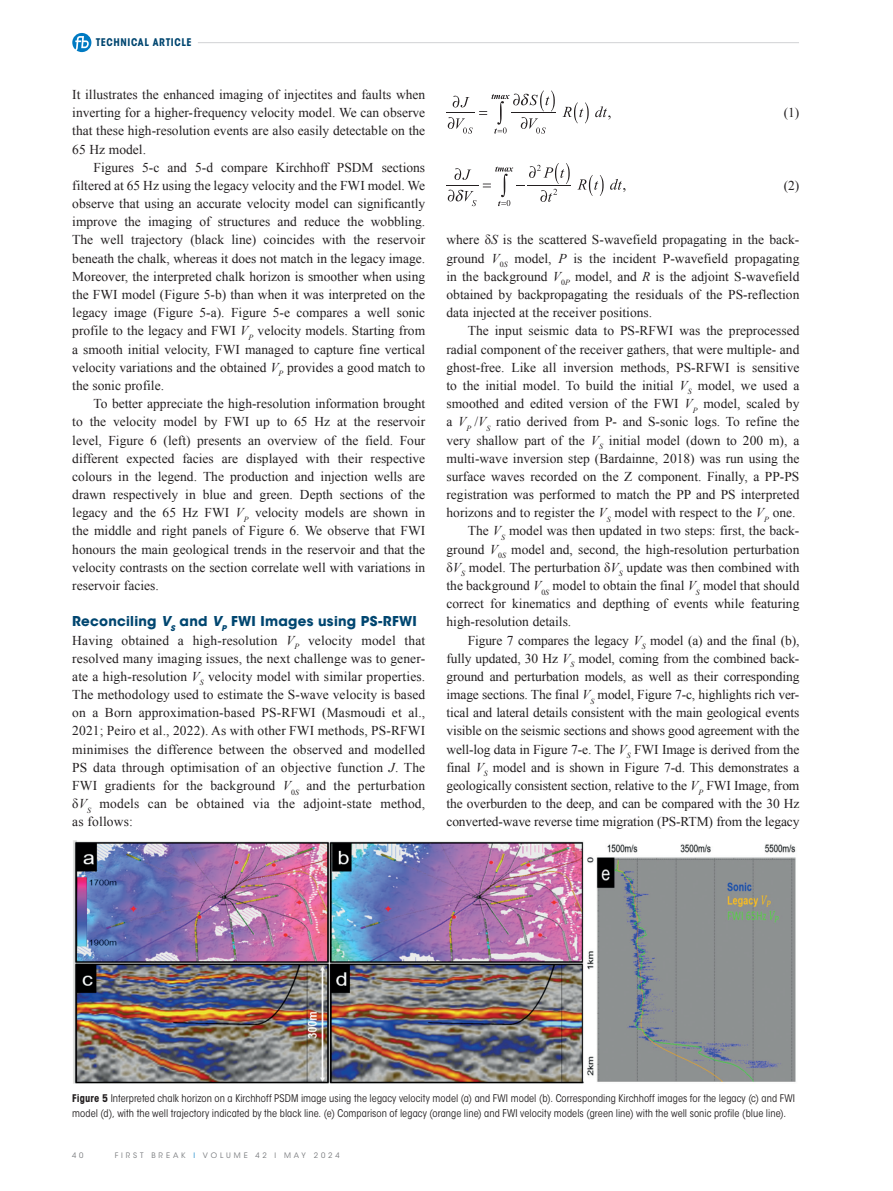
<style>
.page{position:relative;width:893px;height:1191px;background:#fff}
.page>*{position:absolute;margin:0;border:0;box-sizing:border-box;transform-origin:0 0}
._00-FB_BODY_indent{font:13.5px/18.1px "Times New Roman";color:#231f20;text-align:justify}
._00-FB_BODY{font:13.5px/18.1px "Times New Roman";letter-spacing:.005em;color:#231f20;text-align:justify}
._02-HEADER_2{font:700 13.5px "ITC Avant Garde Std";letter-spacing:.02em;color:#004670}
._06-CAPTION_black{font:condensed 10.5px/15px "ITC Avant Garde Std";letter-spacing:.005em;color:#231f20}
.t1{font:700 condensed 10.5px "ITC Avant Garde Std";letter-spacing:.055em;color:#004670}
.t2{font:7.5px "ITC Avant Garde Std";letter-spacing:.385em;color:#787a7d}
.s1{font-style:italic}
.s2{font-weight:700}
.s3{color:#1c8acb}
</style>
<div class="page">
<hr style="left:198px;top:42px;width:601px;height:1px;background:#d1d2d4">
<svg style="left:72px;top:33px;width:19px;height:19px"></svg>
<svg style="left:446px;top:90px;width:109px;height:44px"></svg>
<hr style="left:512px;top:112px;width:44px;height:1px;background:#231f20">
<svg style="left:562px;top:102px;width:27px;height:21px"></svg>
<svg style="left:595px;top:106px;width:16px;height:13px"></svg>
<svg style="left:454px;top:168px;width:17px;height:12px"></svg>
<svg style="left:448px;top:190px;width:28px;height:16px"></svg>
<hr style="left:446px;top:185px;width:33px;height:1px;background:#231f20">
<svg style="left:483px;top:163px;width:87px;height:43px"></svg>
<hr style="left:528px;top:185px;width:43px;height:1px;background:#231f20">
<svg style="left:577px;top:175px;width:27px;height:21px"></svg>
<svg style="left:610px;top:179px;width:15px;height:13px"></svg>
<img style="left:73px;top:840px;width:723px;height:244px">
<p class="t1" style="left:96px;top:36px;width:98px">TECHNICAL ARTICLE</p>
<p class="_00-FB_BODY_indent" style="left:72px;top:85px;width:354px">It illustrates the enhanced imaging of injectites and faults when inverting for a higher-frequency velocity model. We can observe that these high-resolution events are also easily detectable on the 65 Hz model.</p>
<p class="_00-FB_BODY_indent" style="left:72px;top:158px;width:354px;text-indent:21px">Figures 5-c and 5-d compare Kirchhoff PSDM sections filtered at 65 Hz using the legacy velocity and the FWI model. We observe that using an accurate velocity model can significantly improve the imaging of structures and reduce the wobbling.<br>The well trajectory (black line) coincides with the reservoir beneath the chalk, whereas it does not match in the legacy image.<br>Moreover, the interpreted chalk horizon is smoother when using the FWI model (Figure 5-b) than when it was interpreted on the legacy image (Figure 5-a). Figure 5-e compares a well sonic profile to the legacy and FWI <span class="s1">V</span><sub>P</sub> velocity models. Starting from a smooth initial velocity, FWI managed to capture fine vertical velocity variations and the obtained <span class="s1">V</span><sub>P</sub> provides a good match to the sonic profile.</p>
<p class="_00-FB_BODY_indent" style="left:72px;top:394px;width:354px;text-indent:21px">To better appreciate the high-resolution information brought to the velocity model by FWI up to 65 Hz at the reservoir level, Figure 6 (left) presents an overview of the field. Four different expected facies are displayed with their respective colours in the legend. The production and injection wells are drawn respectively in blue and green. Depth sections of the legacy and the 65 Hz FWI <span class="s1">V</span><sub>P</sub> velocity models are shown in the middle and right panels of Figure 6. We observe that FWI honours the main geological trends in the reservoir and that the velocity contrasts on the section correlate well with variations in reservoir facies.</p>
<p class="_02-HEADER_2" style="left:72px;top:612px;width:346px">Reconciling <span class="s1">V</span><sub>S</sub> and <span class="s1">V</span><sub>P</sub> FWI Images using PS-RFWI</p>
<p class="_00-FB_BODY" style="left:72px;top:631px;width:355px">Having obtained a high-resolution <span class="s1">V</span><sub>P</sub> velocity model that resolved many imaging issues, the next challenge was to gener&shy;ate a high-resolution <span class="s1">V</span><sub>S</sub> velocity model with similar properties.<br>The methodology used to estimate the S-wave velocity is based on a Born approximation-based PS-RFWI (Masmoudi et al., 2021; Peiro et al., 2022). As with other FWI methods, PS-RFWI minimises the difference between the observed and modelled PS data through optimisation of an objective function <span class="s1">J</span>. The FWI gradients for the background <span class="s1">V</span><sub>0</sub><sub>S</sub> and the perturbation δ<span class="s1">V</span><sub>S</sub> models can be obtained via the adjoint-state method, as follows:</p>
<p class="_00-FB_BODY" style="left:784px;top:103px;width:17px">(1)</p>
<p class="_00-FB_BODY" style="left:784px;top:176px;width:17px">(2)</p>
<p class="_00-FB_BODY" style="left:446px;top:231px;width:354px">where δ<span class="s1">S</span> is the scattered S-wavefield propagating in the back&shy;ground <span class="s1">V</span><sub>0</sub><sub>S</sub> model, <span class="s1">P</span> is the incident P-wavefield propagating in the background <span class="s1">V</span><sub>0</sub><sub>P</sub> model, and <span class="s1">R</span> is the adjoint S-wavefield obtained by backpropagating the residuals of the PS-reflection data injected at the receiver positions.</p>
<p class="_00-FB_BODY_indent" style="left:446px;top:321px;width:354px;text-indent:21px">The input seismic data to PS-RFWI was the preprocessed radial component of the receiver gathers, that were multiple- and ghost-free. Like all inversion methods, PS-RFWI is sensitive to the initial model. To build the initial <span class="s1">V</span><sub>S</sub> model, we used a smoothed and edited version of the FWI <span class="s1">V</span><sub>P</sub> model, scaled by a <span class="s1">V</span><sub>P</sub> /<span class="s1">V</span><sub>S</sub> ratio derived from P- and S-sonic logs. To refine the very shallow part of the <span class="s1">V</span><sub>S</sub> initial model (down to 200 m), a multi-wave inversion step (Bardainne, 2018) was run using the surface waves recorded on the Z component. Finally, a PP-PS registration was performed to match the PP and PS interpreted horizons and to register the <span class="s1">V</span><sub>S</sub> model with respect to the <span class="s1">V</span><sub>P</sub> one.</p>
<p class="_00-FB_BODY_indent" style="left:446px;top:521px;width:354px;text-indent:21px">The <span class="s1">V</span><sub>S</sub> model was then updated in two steps: first, the back&shy;ground <span class="s1">V</span><sub>0</sub><sub>S</sub> model and, second, the high-resolution perturbation δ<span class="s1">V</span><sub>S</sub> model. The perturbation δ<span class="s1">V</span><sub>S</sub> update was then combined with the background <span class="s1">V</span><sub>0</sub><sub>S</sub> model to obtain the final <span class="s1">V</span><sub>S</sub> model that should correct for kinematics and depthing of events while featuring high-resolution details.</p>
<p class="_00-FB_BODY_indent" style="left:446px;top:631px;width:355px;text-indent:21px">Figure 7 compares the legacy <span class="s1">V</span><sub>S</sub> model (a) and the final (b), fully updated, 30 Hz <span class="s1">V</span><sub>S</sub> model, coming from the combined back&shy;ground and perturbation models, as well as their corresponding image sections. The final <span class="s1">V</span><sub>S</sub> model, Figure 7-c, highlights rich ver&shy;tical and lateral details consistent with the main geological events visible on the seismic sections and shows good agreement with the well-log data in Figure 7-e. The <span class="s1">V</span><sub>S</sub> FWI Image is derived from the final <span class="s1">V</span><sub>S</sub> model and is shown in Figure 7-d. This demonstrates a geologically consistent section, relative to the <span class="s1">V</span><sub>P</sub> FWI Image, from the overburden to the deep, and can be compared with the 30 Hz converted-wave reverse time migration (PS-RTM) from the legacy</p>
<p class="_06-CAPTION_black" style="left:72px;top:1091px;width:724px"><span class="s2">Figure 5</span> Interpreted chalk horizon on a Kirchhoff PSDM image using the legacy velocity model (a) and FWI model (b). Corresponding Kirchhoff images for the legacy (c) and FWI model (d), with the well trajectory indicated by the black line. (e) Comparison of legacy (orange line) and FWI velocity models (green line) with the well sonic profile (blue line).</p>
<p class="t2" style="left:72px;top:1151px;width:13px">4 0</p>
<p class="t2" style="left:115px;top:1151px;width:226px">FIRST BREAK <span class="s3">I</span> VOLUME 42 I MAY 2024</p>
</div>
